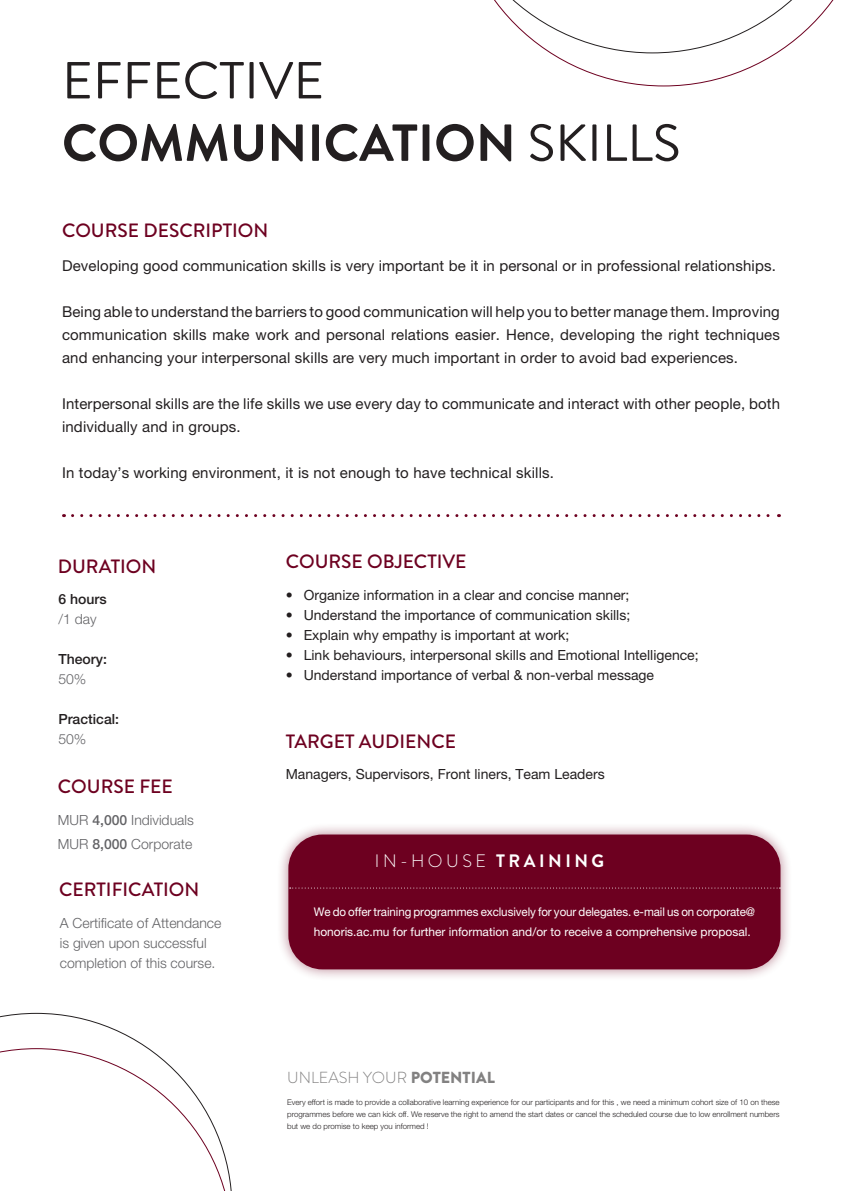
<style>
.page{position:relative;width:842px;height:1191px;background:#fff}
.page>*{position:absolute;margin:0;border:0;box-sizing:border-box;transform-origin:0 0}
.t1{font:700 52px "Brandon Grotesque";color:#231f20}
.t2{font:52px "Brandon Grotesque";color:#231f20}
.t3{font:500 19.2px "Brandon Grotesque";color:#6d0020}
.Bullet{font:300 18px "Brandon Grotesque";letter-spacing:.2em;color:#fff}
.t4{font:300 16px "Brandon Grotesque";color:#828181}
.Body{font:15px/23px "Helvetica Neue LT Pro";letter-spacing:.01em;color:#231f20;text-align:justify}
.Bullet-2{font:14px "Helvetica Neue LT Pro";color:#231f20}
.Bullet-3{font:300 14px/20px "Helvetica Neue LT Pro";color:#636366}
.Bullet-4{font:500 14px "Helvetica Neue LT Pro";color:#231f20}
.Bullet-5{font:11.9px/20px "Helvetica Neue LT Pro";letter-spacing:-.01em;color:#fff}
.t5{font:300 7.9px/11.8px "Helvetica Neue LT Pro";color:#231f20;text-align:justify}
.s1{font-weight:400}
.s2{font-weight:500}
.s3{font-weight:700}
.s4{font-weight:900}
</style>
<div class="page">
<svg style="left:0;top:1013px;width:232px;height:178px"></svg>
<svg style="left:494px;top:0;width:340px;height:86px"></svg>
<svg style="left:73px;top:514px;width:706px;height:3px"></svg>
<div style="left:276px;top:822px;width:517px;height:160px;background:#6d0020;opacity:.5"></div>
<div style="left:288px;top:834px;width:492px;height:135px;background:#6d0020;border-radius:34px"></div>
<svg style="left:290px;top:887px;width:490px;height:1px"></svg>
<p class="t2" style="left:62px;top:45px;width:264px">EFFECTIVE</p>
<p class="t1" style="left:62px;top:107px;width:620px">COMMUNICATION <span class="s1">SKILLS</span></p>
<p class="t3" style="left:62px;top:217px;width:208px">COURSE DESCRIPTION</p>
<p class="Body" style="left:62px;top:254px;width:715px">Developing good communication skills is very important be it in personal or in professional relationships.</p>
<p class="Body" style="left:62px;top:300px;width:719px">Being able to understand the barriers to good communication will help you to better manage them. Improving communication skills make work and personal relations easier. Hence, developing the right techniques and enhancing your interpersonal skills are very much important in order to avoid bad experiences.</p>
<p class="Body" style="left:62px;top:392px;width:719px">Interpersonal skills are the life skills we use every day to communicate and interact with other people, both individually and in groups.</p>
<p class="Body" style="left:62px;top:461px;width:493px">In today’s working environment, it is not enough to have technical skills.</p>
<p class="t3" style="left:58px;top:552px;width:100px">DURATION</p>
<p class="Bullet-4" style="left:58px;top:591px;width:50px">6 hours</p>
<p class="Bullet-3" style="left:58px;top:609px;width:40px">/1 day</p>
<p class="Bullet-4" style="left:58px;top:651px;width:50px">Theory:</p>
<p class="Bullet-3" style="left:58px;top:669px;width:30px">50%</p>
<p class="Bullet-4" style="left:58px;top:711px;width:62px">Practical:</p>
<p class="Bullet-3" style="left:58px;top:729px;width:30px">50%</p>
<p class="t3" style="left:58px;top:773px;width:116px">COURSE FEE</p>
<p class="Bullet-3" style="left:58px;top:809px;width:137px">MUR <span class="s2">4,000</span> Individuals</p>
<p class="Bullet-3" style="left:58px;top:833px;width:136px">MUR <span class="s2">8,000</span> Corporate</p>
<p class="t3" style="left:59px;top:876px;width:142px">CERTIFICATION</p>
<p class="Bullet-3" style="left:60px;top:912px;width:163px">A Certificate of Attendance is given upon successful completion of this course.</p>
<p class="t3" style="left:286px;top:548px;width:182px">COURSE OBJECTIVE</p>
<p class="Bullet-2" style="left:286px;top:586px;width:345px">• Organize information in a clear and concise manner;</p>
<p class="Bullet-2" style="left:286px;top:606px;width:346px">• Understand the importance of communication skills;</p>
<p class="Bullet-2" style="left:286px;top:626px;width:285px">• Explain why empathy is important at work;</p>
<p class="Bullet-2" style="left:286px;top:646px;width:414px">• Link behaviours, interpersonal skills and Emotional Intelligence;</p>
<p class="Bullet-2" style="left:286px;top:666px;width:370px">• Understand importance of verbal &amp; non-verbal message</p>
<p class="t3" style="left:286px;top:728px;width:172px">TARGET AUDIENCE</p>
<p class="Bullet-2" style="left:286px;top:766px;width:320px">Managers, Supervisors, Front liners, Team Leaders</p>
<p class="Bullet" style="left:375px;top:848px;width:231px">IN-HOUSE <span class="s3">TRAINING</span></p>
<p class="Bullet-5" style="left:314px;top:901px;width:443px">We do offer training programmes exclusively for your delegates. e-mail us on corporate@ honoris.ac.mu for further information and/or to receive a comprehensive proposal.</p>
<p class="t4" style="left:287px;top:1066px;width:209px">UNLEASH YOUR <span class="s4">POTENTIAL</span></p>
<p class="t5" style="left:287px;top:1096px;width:494px">Every effort is made to provide a collaborative learning experience for our participants and for this , we need a minimum cohort size of 10 on these programmes before we can kick off. We reserve the right to amend the start dates or cancel the scheduled course due to low enrollment numbers but we do promise to keep you informed !</p>
</div>
